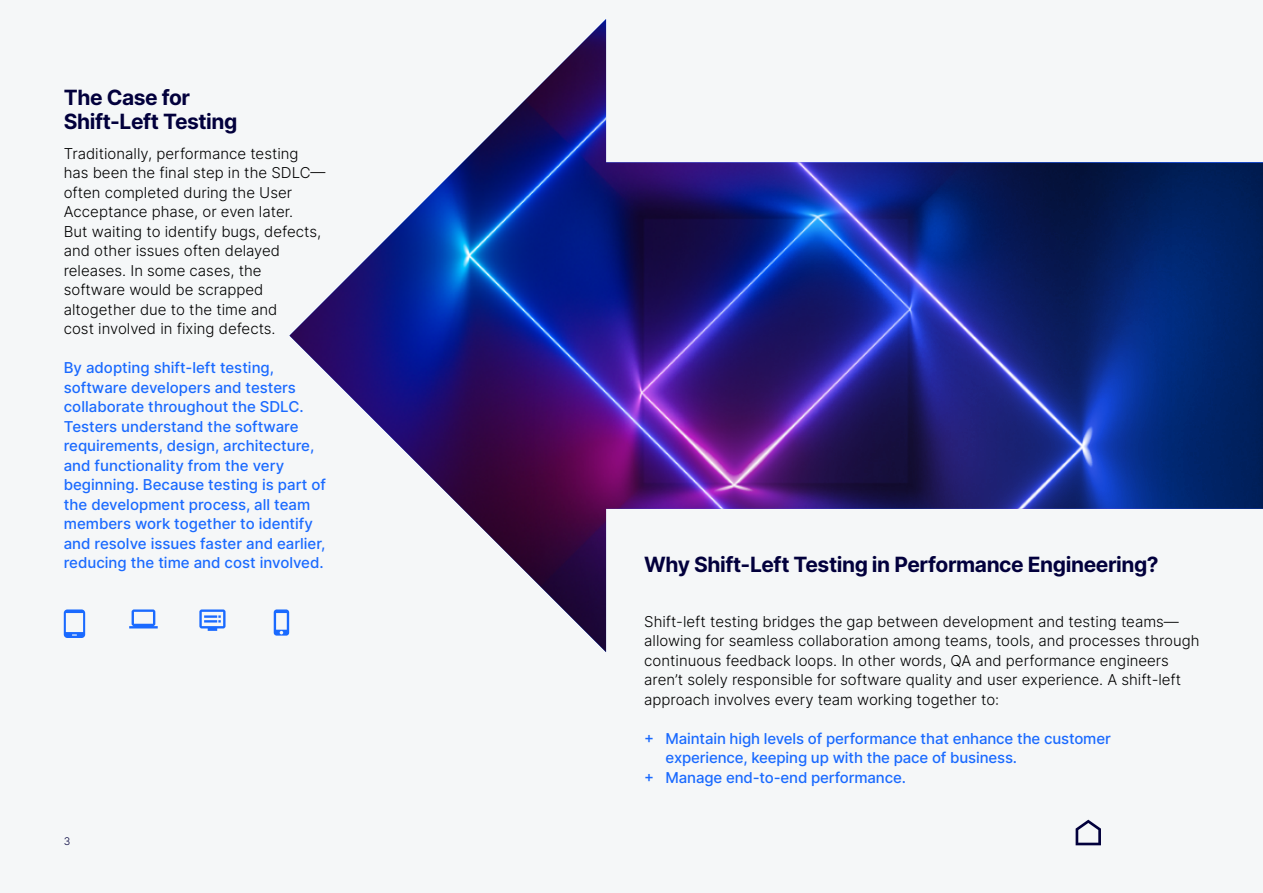
<style>
.page{position:relative;width:1263px;height:893px;background:#f5f7f8}
.page>*{position:absolute;margin:0;border:0;box-sizing:border-box;transform-origin:0 0}
.t1{font:700 21px/24px "Inter";letter-spacing:-.02em;color:#02003c}
.t2{font:300 15px/19.5px "Inter";color:#000}
.t3{font:500 15px/19.5px "Inter";color:#1a6aff}
.t4{font:300 10.5px "Inter";color:#02003c}
</style>
<div class="page">
<img style="left:289px;top:19px;width:974px;height:633px">
<svg style="left:1075px;top:820px;width:26px;height:25px"></svg>
<svg style="left:64px;top:609px;width:21px;height:29px"></svg>
<svg style="left:274px;top:609px;width:15px;height:27px"></svg>
<svg style="left:199px;top:609px;width:27px;height:22px"></svg>
<svg style="left:129px;top:609px;width:29px;height:19px"></svg>
<h1 class="t1" style="left:64px;top:85px;width:175px">The Case for<br>Shift-Left Testing</h1>
<p class="t2" style="left:64px;top:143px;width:263px">Traditionally, performance testing has been the final step in the SDLC— often completed during the User<br>Acceptance phase, or even later.<br>But waiting to identify bugs, defects, and other issues often delayed releases. In some cases, the software would be scrapped altogether due to the time and<br>cost involved in fixing defects.</p>
<p class="t3" style="left:64px;top:358px;width:264px">By adopting shift-left testing, software developers and testers collaborate throughout the SDLC.<br>Testers understand the software requirements, design, architecture, and functionality from the very beginning. Because testing is part of the development process, all team members work together to identify and resolve issues faster and earlier, reducing the time and cost involved.</p>
<p class="t4" style="left:64px;top:834px;width:8px">3</p>
<h1 class="t1" style="left:644px;top:552px;width:516px">Why Shift-Left Testing in Performance Engineering?</h1>
<p class="t2" style="left:644px;top:611px;width:557px">Shift-left testing bridges the gap between development and testing teams— allowing for seamless collaboration among teams, tools, and processes through continuous feedback loops. In other words, QA and performance engineers aren’t solely responsible for software quality and user experience. A shift-left approach involves every team working together to:</p>
<p class="t3" style="left:644px;top:728px;width:468px">+ Maintain high levels of performance that enhance the customer</p>
<p class="t3" style="left:665px;top:748px;width:353px">experience, keeping up with the pace of business.</p>
<p class="t3" style="left:644px;top:767px;width:263px">+ Manage end-to-end performance.</p>
</div>
